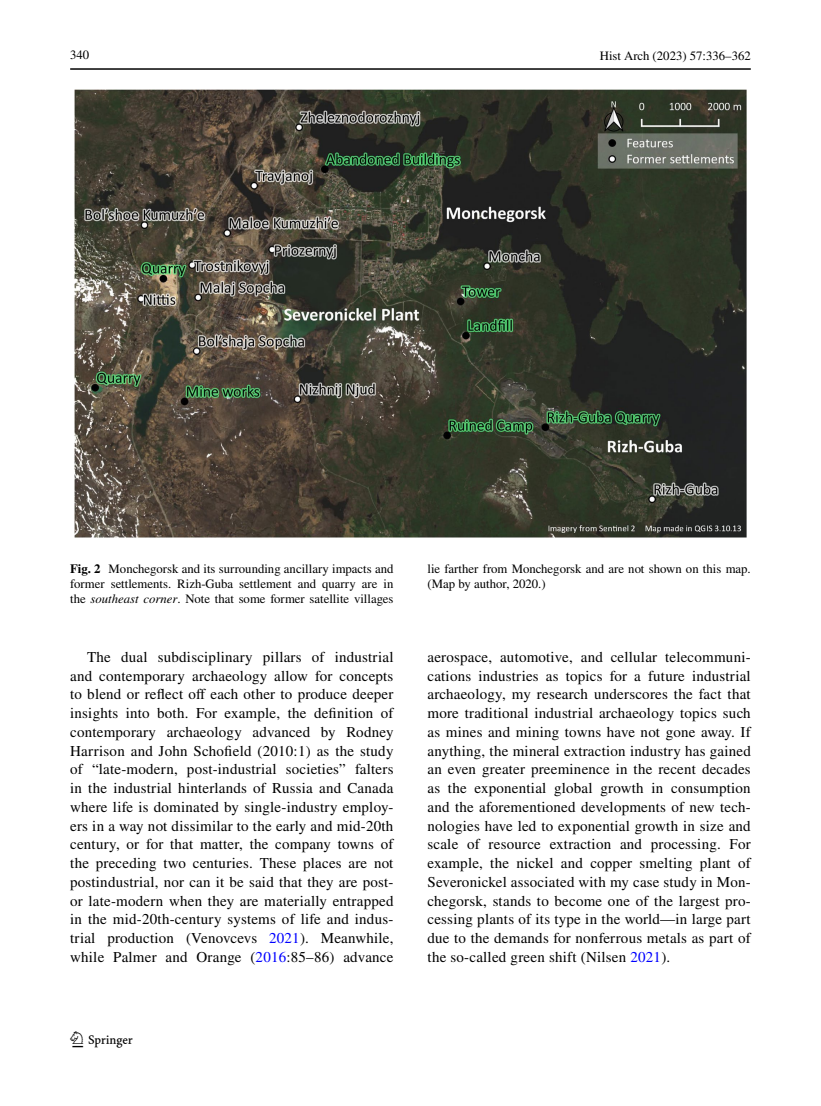
<style>
.page{position:relative;width:821px;height:1106px;background:#fff}
.page>*{position:absolute;margin:0;border:0;box-sizing:border-box;transform-origin:0 0}
.t1{font:22.5px "Springnew Regular 3";color:#000}
.t2{font:15px/18.8px "STIX";letter-spacing:.015em;color:#000;text-align:justify}
.t3{font:12.75px/15px "STIX";color:#000;text-align:justify}
.s1{font-weight:700}
.s2{font-style:italic}
.s3{color:#00f}
</style>
<div class="page">
<hr style="left:70px;top:68px;width:680px;height:2px;background:#000">
<img style="left:74px;top:89px;width:672px;height:449px">
<p class="t3" style="left:70px;top:48px;width:21px">340</p>
<p class="t3" style="left:600px;top:49px;width:152px">Hist Arch (2023) 57:336–362</p>
<p class="t3" style="left:70px;top:562px;width:325px"><span class="s1">Fig. 2</span> Monchegorsk and its surrounding ancillary impacts and former settlements. Rizh-Guba settlement and quarry are in the <span class="s2">southeast corner</span>. Note that some former satellite villages</p>
<p class="t3" style="left:427px;top:562px;width:325px">lie farther from Monchegorsk and are not shown on this map. (Map by author, 2020.)</p>
<p class="t2" style="left:70px;top:648px;width:325px;text-indent:17px">The dual subdisciplinary pillars of industrial and contemporary archaeology allow for concepts to blend or reflect off each other to produce deeper insights into both. For example, the definition of contemporary archaeology advanced by Rodney Harrison and John Schofield (2010:1) as the study of “late-modern, post-industrial societies” falters in the industrial hinterlands of Russia and Canada where life is dominated by single-industry employ&shy;ers in a way not dissimilar to the early and mid-20th century, or for that matter, the company towns of the preceding two centuries. These places are not postindustrial, nor can it be said that they are post&shy;or late-modern when they are materially entrapped in the mid-20th-century systems of life and indus&shy;trial production (Venovcevs <span class="s3">2021</span>). Meanwhile, while Palmer and Orange (<span class="s3">2016</span>:85–86) advance</p>
<p class="t2" style="left:427px;top:648px;width:325px">aerospace, automotive, and cellular telecommuni&shy;cations industries as topics for a future industrial archaeology, my research underscores the fact that more traditional industrial archaeology topics such as mines and mining towns have not gone away. If anything, the mineral extraction industry has gained an even greater preeminence in the recent decades as the exponential global growth in consumption and the aforementioned developments of new tech&shy;nologies have led to exponential growth in size and scale of resource extraction and processing. For example, the nickel and copper smelting plant of Severonickel associated with my case study in Mon&shy;chegorsk, stands to become one of the largest pro&shy;cessing plants of its type in the world—in large part due to the demands for nonferrous metals as part of the so-called green shift (Nilsen <span class="s3">2021</span>).</p>
<h1 class="t1" style="left:72px;top:1031px;width:62px">1 3</h1>
</div>
